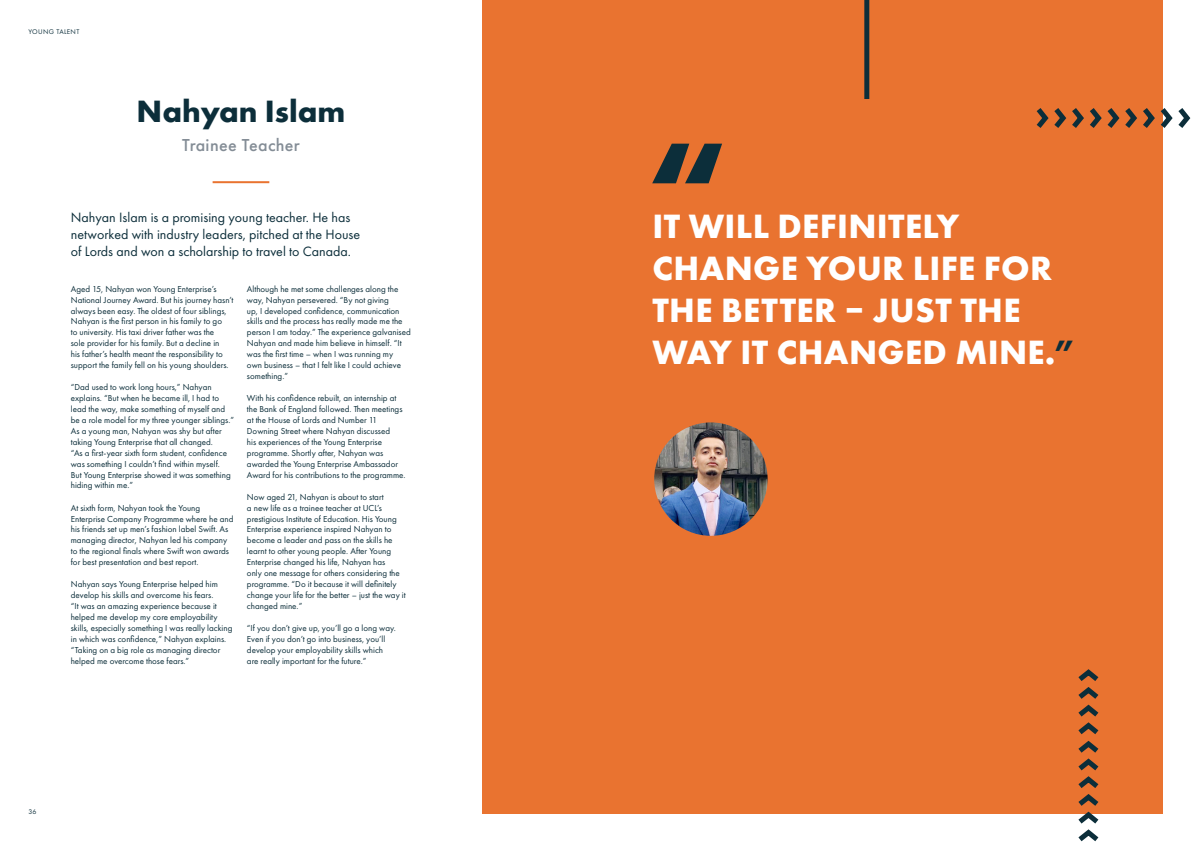
<style>
.page{position:relative;width:1191px;height:842px;background:#fff}
.page>*{position:absolute;margin:0;border:0;box-sizing:border-box;transform-origin:0 0}
.t1{font:700 35px/42px "Futura PT";letter-spacing:.01em;color:#fff}
.t2{font:700 32px "Futura PT";color:#0c2e3a}
.t3{font:500 18px "Futura PT";letter-spacing:.02em;color:#848d96}
.t4{font:14px/16.8px "Futura PT";color:#0c2e3a}
.t5{font:9px/10.9px "Futura PT";color:#0c2e3a}
.t6{font:7px "Futura PT";letter-spacing:.05em;color:#0c2e3a}
.s1{color:#0c2e3a}
</style>
<div class="page">
<div style="left:469px;top:685px;width:26px;height:26px;border:5px solid #fff;border-radius:50%"></div>
<hr style="left:213px;top:181px;width:56px;height:2px;background:#e97330">
<div style="left:482px;top:0;width:680px;height:814px;background:#e97330"></div>
<div style="left:864px;top:0;width:5px;height:99px;background:#0c2e3a"></div>
<svg style="left:1078px;top:669px;width:21px;height:173px"></svg>
<svg style="left:1036px;top:103px;width:155px;height:30px"></svg>
<svg style="left:652px;top:144px;width:70px;height:39px"></svg>
<img style="left:654px;top:422px;width:113px;height:114px;border-radius:57px">
<p class="t6" style="left:28px;top:27px;width:52px">YOUNG TALENT</p>
<p class="t2" style="left:137px;top:90px;width:210px">Nahyan Islam</p>
<p class="t3" style="left:182px;top:134px;width:119px">Trainee Teacher</p>
<p class="t4" style="left:71px;top:209px;width:291px">Nahyan Islam is a promising young teacher. He has networked with industry leaders, pitched at the House of Lords and won a scholarship to travel to Canada.</p>
<p class="t5" style="left:71px;top:283px;width:164px">Aged 15, Nahyan won Young Enterprise’s National Journey Award. But his journey hasn’t always been easy. The oldest of four siblings, Nahyan is the first person in his family to go<br>to university. His taxi driver father was the<br>sole provider for his family. But a decline in<br>his father’s health meant the responsibility to support the family fell on his young shoulders.</p>
<p class="t5" style="left:71px;top:382px;width:165px">“Dad used to work long hours,” Nahyan explains. “But when he became ill, I had to lead the way, make something of myself and be a role model for my three younger siblings.” As a young man, Nahyan was shy but after taking Young Enterprise that all changed.<br>“As a first-year sixth form student, confidence was something I couldn’t find within myself.<br>But Young Enterprise showed it was something hiding within me.”</p>
<p class="t5" style="left:71px;top:502px;width:164px">At sixth form, Nahyan took the Young Enterprise Company Programme where he and his friends set up men’s fashion label Swift. As managing director, Nahyan led his company to the regional finals where Swift won awards for best presentation and best report.</p>
<p class="t5" style="left:71px;top:579px;width:163px">Nahyan says Young Enterprise helped him develop his skills and overcome his fears.<br>“It was an amazing experience because it helped me develop my core employability skills, especially something I was really lacking in which was confidence,” Nahyan explains. “Taking on a big role as managing director helped me overcome those fears.”</p>
<p class="t5" style="left:247px;top:283px;width:165px">Although he met some challenges along the way, Nahyan persevered. “By not giving<br>up, I developed confidence, communication skills and the process has really made me the person I am today.” The experience galvanised Nahyan and made him believe in himself. “It was the first time – when I was running my<br>own business – that I felt like I could achieve something.”</p>
<p class="t5" style="left:247px;top:393px;width:160px">With his confidence rebuilt, an internship at the Bank of England followed. Then meetings at the House of Lords and Number 11<br>Downing Street where Nahyan discussed<br>his experiences of the Young Enterprise programme. Shortly after, Nahyan was awarded the Young Enterprise Ambassador Award for his contributions to the programme.</p>
<p class="t5" style="left:247px;top:491px;width:160px">Now aged 21, Nahyan is about to start<br>a new life as a trainee teacher at UCL’s prestigious Institute of Education. His Young Enterprise experience inspired Nahyan to become a leader and pass on the skills he learnt to other young people. After Young Enterprise changed his life, Nahyan has<br>only one message for others considering the programme. “Do it because it will definitely change your life for the better – just the way it changed mine.”</p>
<p class="t5" style="left:247px;top:622px;width:150px">“If you don’t give up, you’ll go a long way.<br>Even if you don’t go into business, you’ll develop your employability skills which are really important for the future.”</p>
<p class="t6" style="left:28px;top:807px;width:10px">36</p>
<p class="t1" style="left:652px;top:204px;width:423px">IT WILL DEFINITELY<br>CHANGE YOUR LIFE FOR<br>THE BETTER – JUST THE<br>WAY IT CHANGED MINE.<span class="s1">”</span></p>
</div>
